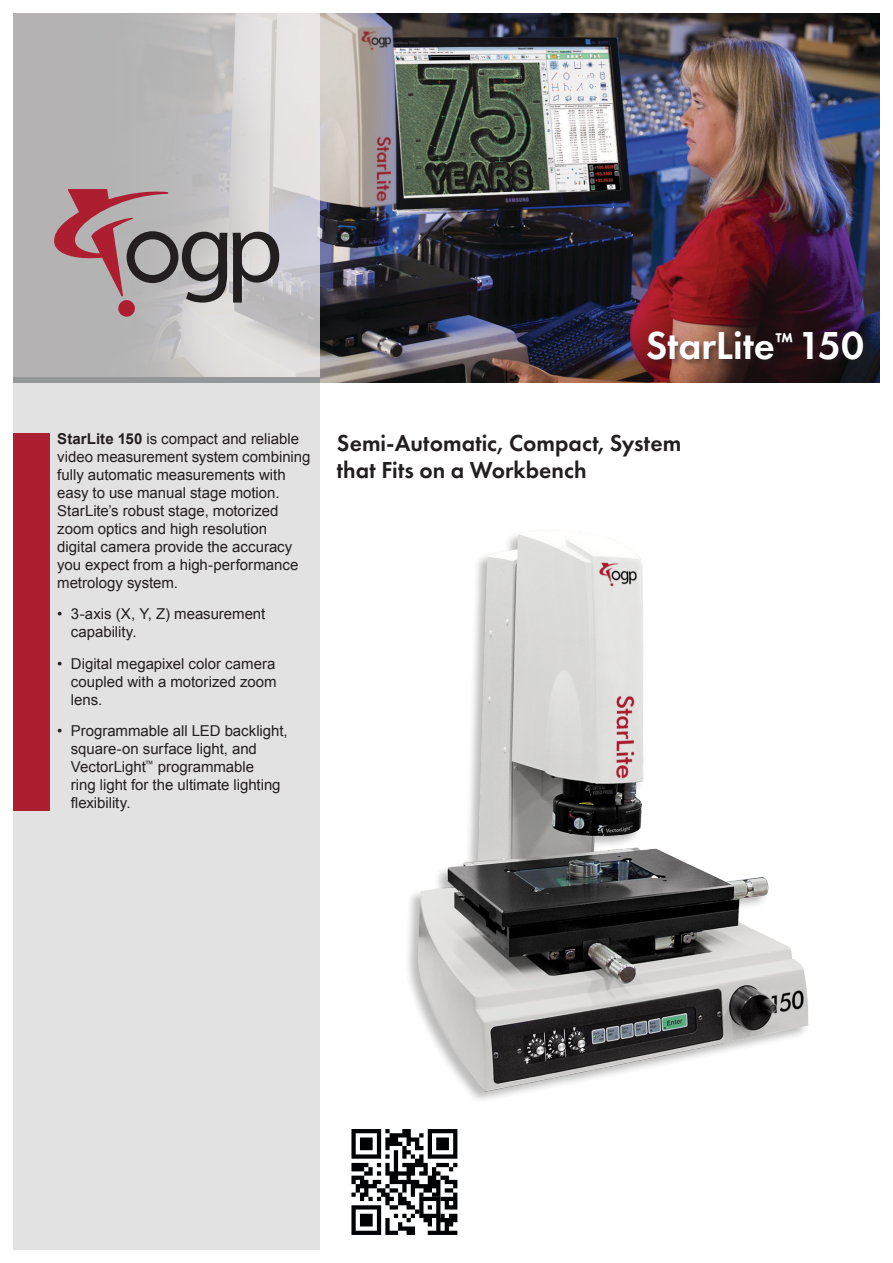
<style>
.page{position:relative;width:893px;height:1263px;background:#fff}
.page>*{position:absolute;margin:0;border:0;box-sizing:border-box;transform-origin:0 0}
.t1{font:600 40.5px "Futura PT";color:#fff}
.t2{font:600 24px/27px "Futura PT";color:#231f20}
.t3{font:15px/18px "Arial";color:#231f20}
.s1{font-weight:700}
</style>
<div class="page">
<img style="left:320px;top:14px;width:559px;height:368px">
<div style="left:14px;top:383px;width:306px;height:866px;background:#e3e2e2"></div>
<svg style="left:14px;top:14px;width:306px;height:363px;background:#c4c2c3"></svg>
<div style="left:14px;top:377px;width:306px;height:6px;background:#949698"></div>
<svg style="left:233px;top:232px;width:46px;height:71px;background:#868385"></svg>
<svg style="left:51px;top:189px;width:176px;height:128px;background:#a79093"></svg>
<div style="left:646px;top:330px;width:224px;height:37px;background:#231f20;opacity:.5"></div>
<img style="left:408px;top:532px;width:401px;height:568px">
<div style="left:14px;top:433px;width:36px;height:377px;background:#ae1e31"></div>
<svg style="left:351px;top:1129px;width:106px;height:106px"></svg>
<h1 class="t1" style="left:646px;top:320px;width:220px">StarLite<sup>™</sup> 150</h1>
<p class="t3" style="left:57px;top:430px;width:255px"><span class="s1">StarLite 150</span> is compact and reliable video measurement system combining fully automatic measurements with easy to use manual stage motion.<br>StarLite’s robust stage, motorized zoom optics and high resolution<br>digital camera provide the accuracy you expect from a high-performance metrology system.</p>
<p class="t3" style="left:71px;top:605px;width:196px;text-indent:-14px">• 3-axis (X, Y, Z) measurement capability.</p>
<p class="t3" style="left:71px;top:655px;width:207px;text-align:justify;text-indent:-14px">• Digital megapixel color camera coupled with a motorized zoom lens.</p>
<p class="t3" style="left:71px;top:722px;width:218px;text-indent:-13px">• Programmable all LED backlight, square-on surface light, and<br>VectorLight<sup>™</sup> programmable<br>ring light for the ultimate lighting flexibility.</p>
<h2 class="t2" style="left:337px;top:429px;width:346px">Semi-Automatic, Compact, System that Fits on a Workbench</h2>
</div>
